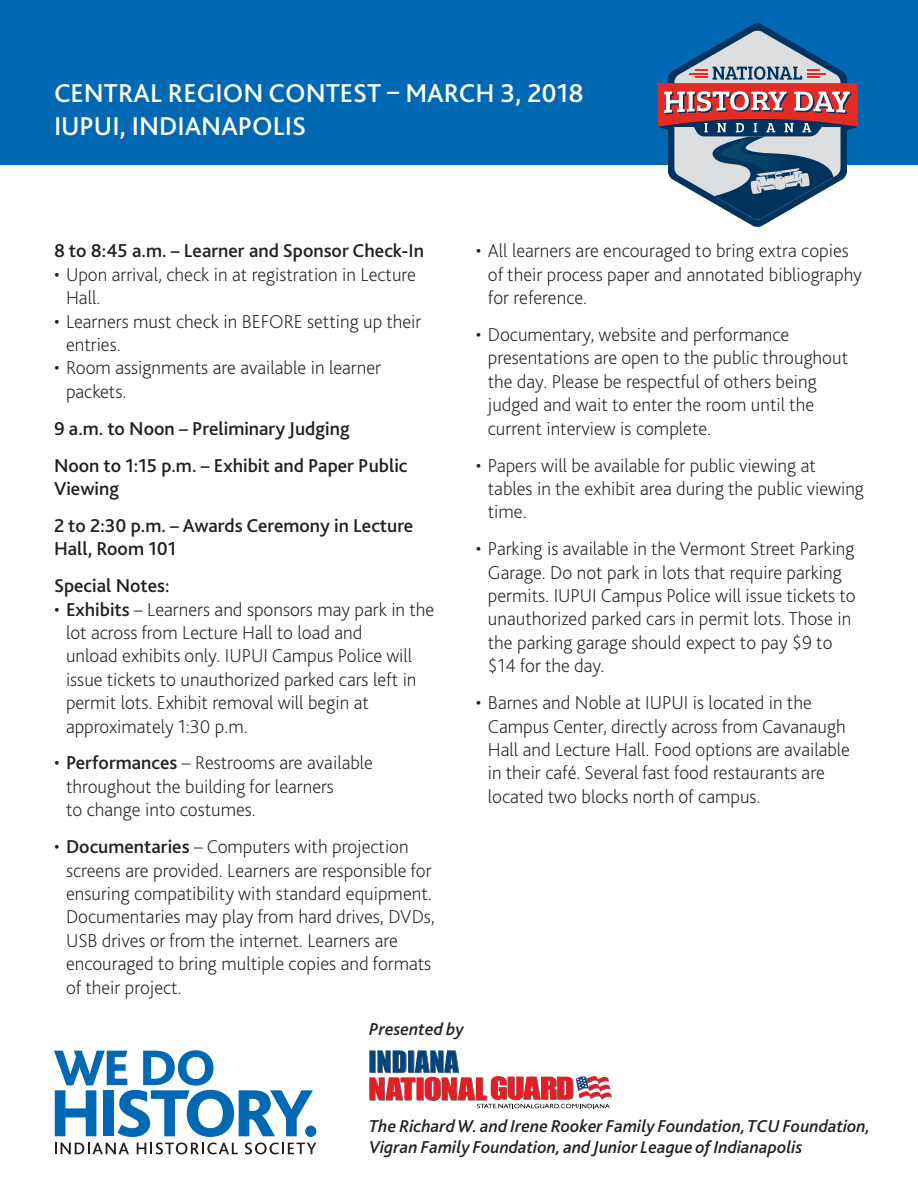
<style>
.page{position:relative;width:918px;height:1188px;background:#fff}
.page>*{position:absolute;margin:0;border:0;box-sizing:border-box;transform-origin:0 0}
.t1{font:500 27px/33px "Bliss 2";color:#fff}
.Basic{font:200 19.5px/23.4px "Bliss 2";color:#231f20}
.Basic-2{font:500 19.5px/23.4px "Bliss 2";color:#231f20}
.t2{font:italic 500 18px/21.6px "Bliss 2";color:#231f20}
.s1{font-weight:500}
</style>
<div class="page">
<div style="left:0;top:0;width:918px;height:164px;background:#0168b3"></div>
<svg style="left:658px;top:23px;width:200px;height:204px"></svg>
<svg style="left:369px;top:1050px;width:243px;height:58px"></svg>
<div style="left:305px;top:1126px;width:11px;height:11px;background:#0168b3;border-radius:50%"></div>
<svg style="left:54px;top:1050px;width:259px;height:87px"></svg>
<svg style="left:55px;top:1143px;width:74px;height:11px"></svg>
<svg style="left:137px;top:1143px;width:101px;height:11px"></svg>
<svg style="left:245px;top:1143px;width:71px;height:11px"></svg>
<p class="t1" style="left:54px;top:76px;width:531px">CENTRAL REGION CONTEST – MARCH 3, 2018<br>IUPUI, INDIANAPOLIS</p>
<p class="Basic-2" style="left:54px;top:239px;width:372px">8 to 8:45 a.m. – Learner and Sponsor Check-In</p>
<p class="Basic" style="left:66px;top:262px;width:352px;text-indent:-12px">• Upon arrival, check in at registration in Lecture<br>Hall.</p>
<p class="Basic" style="left:66px;top:309px;width:357px;text-indent:-12px">• Learners must check in BEFORE setting up their entries.</p>
<p class="Basic" style="left:66px;top:356px;width:317px;text-indent:-12px">• Room assignments are available in learner packets.</p>
<p class="Basic-2" style="left:54px;top:416px;width:297px">9 a.m. to Noon – Preliminary Judging</p>
<p class="Basic-2" style="left:54px;top:453px;width:355px">Noon to 1:15 p.m. – Exhibit and Paper Public<br>Viewing</p>
<p class="Basic-2" style="left:54px;top:513px;width:361px">2 to 2:30 p.m. – Awards Ceremony in Lecture<br>Hall, Room 101</p>
<p class="Basic-2" style="left:54px;top:573px;width:117px">Special Notes:</p>
<p class="Basic" style="left:66px;top:597px;width:370px;text-indent:-12px">• <span class="s1">Exhibits</span> – Learners and sponsors may park in the lot across from Lecture Hall to load and<br>unload exhibits only. IUPUI Campus Police will issue tickets to unauthorized parked cars left in permit lots. Exhibit removal will begin at approximately 1:30 p.m.</p>
<p class="Basic" style="left:66px;top:751px;width:309px;text-indent:-12px">• <span class="s1">Performances</span> – Restrooms are available throughout the building for learners<br>to change into costumes.</p>
<p class="Basic" style="left:66px;top:834px;width:371px;text-indent:-12px">• <span class="s1">Documentaries</span> – Computers with projection screens are provided. Learners are responsible for ensuring compatibility with standard equipment.<br>Documentaries may play from hard drives, DVDs, USB drives or from the internet. Learners are encouraged to bring multiple copies and formats of their project.</p>
<p class="t2" style="left:369px;top:1018px;width:96px">Presented by</p>
<p class="Basic" style="left:488px;top:239px;width:376px;text-indent:-12px">• All learners are encouraged to bring extra copies of their process paper and annotated bibliography for reference.</p>
<p class="Basic" style="left:488px;top:322px;width:362px;text-indent:-12px">• Documentary, website and performance presentations are open to the public throughout the day. Please be respectful of others being judged and wait to enter the room until the current interview is complete.</p>
<p class="Basic" style="left:488px;top:453px;width:378px;text-indent:-12px">• Papers will be available for public viewing at tables in the exhibit area during the public viewing time.</p>
<p class="Basic" style="left:488px;top:537px;width:369px;text-indent:-12px">• Parking is available in the Vermont Street Parking Garage. Do not park in lots that require parking permits. IUPUI Campus Police will issue tickets to unauthorized parked cars in permit lots. Those in the parking garage should expect to pay $9 to $14 for the day.</p>
<p class="Basic" style="left:488px;top:690px;width:364px;text-indent:-12px">• Barnes and Noble at IUPUI is located in the Campus Center, directly across from Cavanaugh Hall and Lecture Hall. Food options are available in their café. Several fast food restaurants are located two blocks north of campus.</p>
<p class="t2" style="left:369px;top:1115px;width:503px">The Richard W. and Irene Rooker Family Foundation, TCU Foundation,<br>Vigran Family Foundation, and Junior League of Indianapolis</p>
</div>
